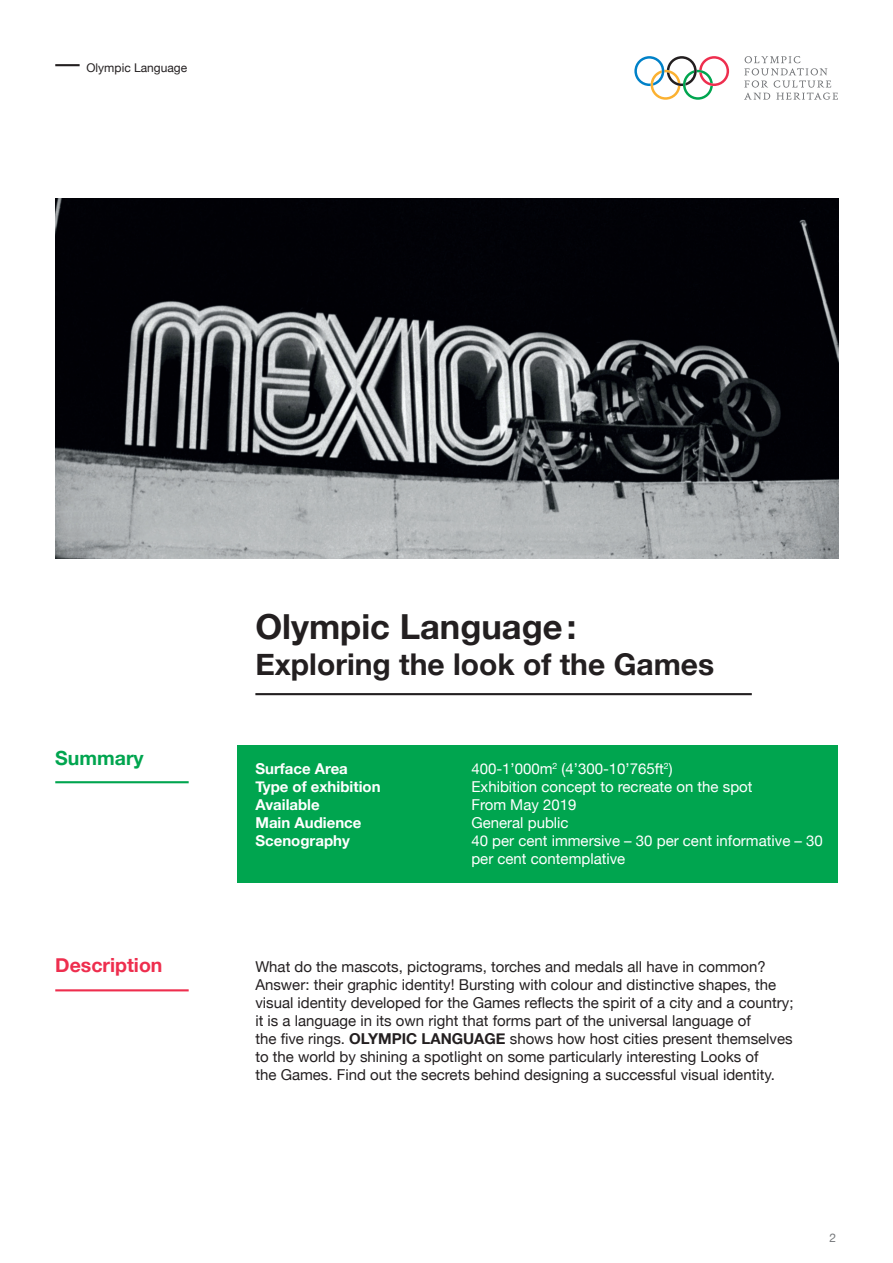
<style>
.page{position:relative;width:893px;height:1263px;background:#fff}
.page>*{position:absolute;margin:0;border:0;box-sizing:border-box;transform-origin:0 0}
.t1{font:700 34.5px "Helvetica Neue";color:#231f20}
.t2{font:700 30px "Helvetica Neue";color:#231f20}
.t3{font:700 19.5px "Helvetica Neue";color:#ee2e4e}
.t4{font:700 19.5px "Helvetica Neue";color:#00a54f}
.t5{font:15px/18px "Helvetica Neue";color:#231f20}
.t6{font:15px/18px "Helvetica Neue";color:#fff}
.t7{font:700 15px "Helvetica Neue";color:#fff}
.t8{font:12px "Helvetica Neue";color:#231f20}
.t9{font:12px "Helvetica Neue";color:#76787b}
.s1{font-weight:700}
</style>
<div class="page">
<svg style="left:744px;top:56px;width:94px;height:44px"></svg>
<svg style="left:634px;top:56px;width:95px;height:44px"></svg>
<hr style="left:55px;top:64px;width:25px;height:2px;background:#231f20">
<div style="left:237px;top:745px;width:601px;height:137px;background:#00a54f"></div>
<hr style="left:255px;top:693px;width:497px;height:2px;background:#231f20">
<hr style="left:55px;top:781px;width:134px;height:2px;background:#00a54f">
<hr style="left:55px;top:989px;width:134px;height:2px;background:#ee2e4e">
<img style="left:55px;top:198px;width:783px;height:360px">
<p class="t8" style="left:87px;top:59px;width:102px">Olympic Language</p>
<h3 class="t4" style="left:55px;top:743px;width:90px">Summary</h3>
<h1 class="t1" style="left:255px;top:600px;width:323px">Olympic Language:</h1>
<h2 class="t2" style="left:255px;top:641px;width:460px">Exploring the look of the Games</h2>
<p class="t7" style="left:255px;top:757px;width:94px">Surface Area</p>
<p class="t6" style="left:471px;top:761px;width:203px">400-1’000m<sup>2</sup> (4’300-10’765ft<sup>2</sup>)</p>
<p class="t7" style="left:255px;top:775px;width:127px">Type of exhibition</p>
<p class="t6" style="left:471px;top:779px;width:283px">Exhibition concept to recreate on the spot</p>
<p class="t7" style="left:255px;top:793px;width:66px">Available</p>
<p class="t6" style="left:471px;top:797px;width:107px">From May 2019</p>
<p class="t7" style="left:255px;top:811px;width:108px">Main Audience</p>
<p class="t6" style="left:471px;top:815px;width:99px">General public</p>
<p class="t7" style="left:255px;top:829px;width:96px">Scenography</p>
<p class="t6" style="left:471px;top:833px;width:353px">40 per cent immersive – 30 per cent informative – 30 per cent contemplative</p>
<h3 class="t3" style="left:55px;top:950px;width:109px">Description</h3>
<p class="t5" style="left:255px;top:959px;width:540px">What do the mascots, pictograms, torches and medals all have in common?<br>Answer: their graphic identity! Bursting with colour and distinctive shapes, the visual identity developed for the Games reflects the spirit of a city and a country; it is a language in its own right that forms part of the universal language of<br>the five rings. <span class="s1">OLYMPIC LANGUAGE</span> shows how host cities present themselves to the world by shining a spotlight on some particularly interesting Looks of<br>the Games. Find out the secrets behind designing a successful visual identity.</p>
<p class="t9" style="left:830px;top:1229px;width:8px">2</p>
</div>
